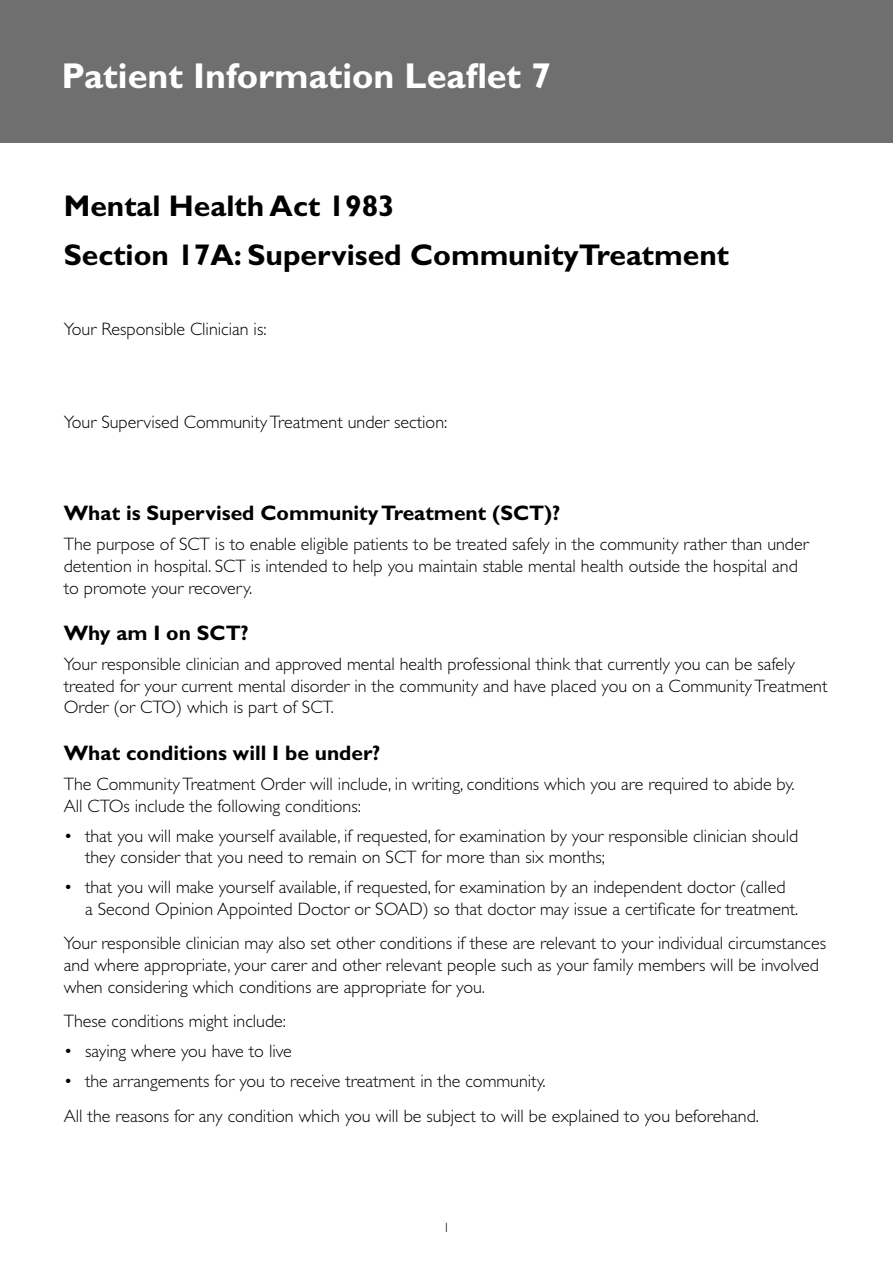
<style>
.page{position:relative;width:893px;height:1263px;background:#fff}
.page>*{position:absolute;margin:0;border:0;box-sizing:border-box;transform-origin:0 0}
.H1_Heading{font:700 36px "Gill Sans Std";color:#fff}
.H2_Heading{font:700 30px "Gill Sans Std";color:#000}
.Sub_Heading{font:700 21px "Gill Sans Std";color:#000}
.Last_Bullet{font:300 18px/21.6px "Gill Sans Std";color:#000}
.Bullets{font:300 18px/21.6px "Gill Sans Std";color:#000}
.Body_before_Bullets{font:300 18px/21.6px "Gill Sans Std";color:#000}
.t1{font:300 13.5px "Gill Sans Std";color:#000}
</style>
<div class="page">
<div style="left:0;top:0;width:893px;height:142px;background:#706f6f"></div>
<h1 class="H1_Heading" style="left:62px;top:55px;width:491px">Patient Information Leaflet 7</h1>
<p class="H2_Heading" style="left:64px;top:188px;width:332px">Mental Health Act 1983</p>
<p class="H2_Heading" style="left:64px;top:237px;width:667px">Section 17A: Supervised CommunityTreatment</p>
<p class="Last_Bullet" style="left:64px;top:318px;width:204px">Your Responsible Clinician is:</p>
<p class="Last_Bullet" style="left:64px;top:411px;width:385px">Your Supervised Community Treatment under section:</p>
<p class="Sub_Heading" style="left:64px;top:501px;width:498px">What is Supervised Community Treatment (SCT)?</p>
<p class="Last_Bullet" style="left:64px;top:534px;width:746px">The purpose of SCT is to enable eligible patients to be treated safely in the community rather than under detention in hospital. SCT is intended to help you maintain stable mental health outside the hospital and to promote your recovery.</p>
<p class="Sub_Heading" style="left:64px;top:621px;width:186px">Why am I on SCT?</p>
<p class="Last_Bullet" style="left:64px;top:654px;width:765px">Your responsible clinician and approved mental health professional think that currently you can be safely treated for your current mental disorder in the community and have placed you on a Community Treatment<br>Order (or CTO) which is part of SCT.</p>
<p class="Sub_Heading" style="left:64px;top:740px;width:318px">What conditions will I be under?</p>
<p class="Body_before_Bullets" style="left:64px;top:773px;width:732px">The Community Treatment Order will include, in writing, conditions which you are required to abide by.<br>All CTOs include the following conditions:</p>
<p class="Bullets" style="left:85px;top:825px;width:715px;text-indent:-21px">• that you will make yourself available, if requested, for examination by your responsible clinician should they consider that you need to remain on SCT for more than six months;</p>
<p class="Last_Bullet" style="left:85px;top:877px;width:715px;text-indent:-21px">• that you will make yourself available, if requested, for examination by an independent doctor (called<br>a Second Opinion Appointed Doctor or SOAD) so that doctor may issue a certificate for treatment.</p>
<p class="Last_Bullet" style="left:64px;top:933px;width:764px">Your responsible clinician may also set other conditions if these are relevant to your individual circumstances and where appropriate, your carer and other relevant people such as your family members will be involved when considering which conditions are appropriate for you.</p>
<p class="Body_before_Bullets" style="left:64px;top:1010px;width:224px">These conditions might include:</p>
<p class="Bullets" style="left:64px;top:1040px;width:230px">• saying where you have to live</p>
<p class="Last_Bullet" style="left:64px;top:1064px;width:697px;line-height:34.3px">• the arrangements for you to receive treatment in the community.<br>All the reasons for any condition which you will be subject to will be explained to you beforehand.</p>
<p class="t1" style="left:443px;top:1220px;width:8px">1</p>
</div>
